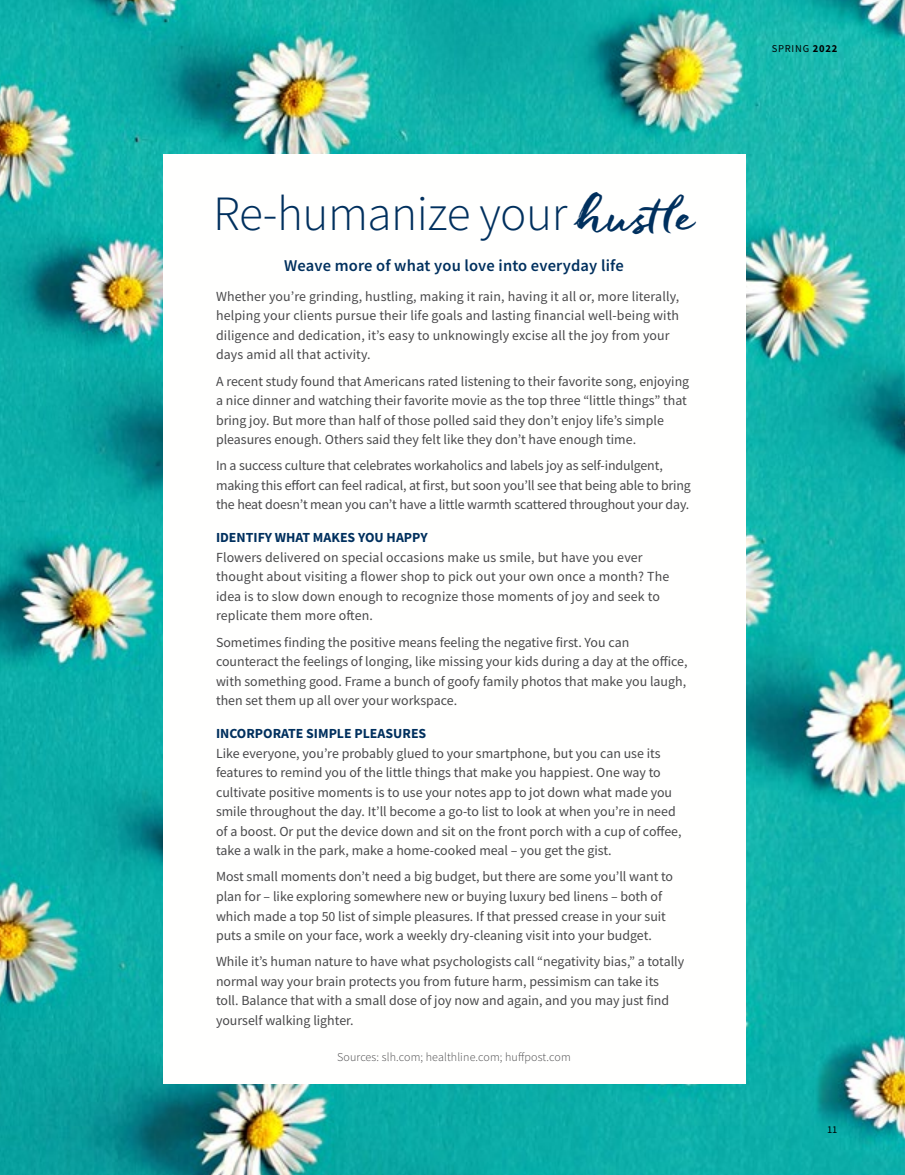
<style>
.page{position:relative;width:905px;height:1175px;background:#fff}
.page>*{position:absolute;margin:0;border:0;box-sizing:border-box;transform-origin:0 0}
.t1{font:300 49.2px "Source Sans Pro";letter-spacing:-.01em;color:#00305e}
.t2{font:600 16.5px "Source Sans Pro";letter-spacing:.01em;color:#00305e}
.t3{font:13.8px/19.5px "Source Sans Pro";color:#48484a}
.t4{font:700 13.8px "Source Sans Pro";color:#00305e}
.t5{font:300 12px "Source Sans Pro";letter-spacing:.01em;color:#48484a}
.t6{font:10.5px "Source Sans Pro";letter-spacing:.075em;color:#000}
.s1{font-family:"Freeland";font-weight:400}
.s2{font-weight:700;font-size:10.65px}
</style>
<div class="page">
<img style="left:0;top:0;width:904px;height:1174px">
<div style="left:162px;top:154px;width:583px;height:930px;background:#fffffe"></div>
<h1 class="t1" style="left:213px;top:183px;width:484px">Re-humanize your <span class="s1">hustle</span></h1>
<p class="t2" style="left:284px;top:254px;width:341px">Weave more of what you love into everyday life</p>
<p class="t3" style="left:216px;top:286px;width:465px">Whether you’re grinding, hustling, making it rain, having it all or, more literally, helping your clients pursue their life goals and lasting financial well-being with diligence and dedication, it’s easy to unknowingly excise all the joy from your days amid all that activity.</p>
<p class="t3" style="left:216px;top:371px;width:474px">A recent study found that Americans rated listening to their favorite song, enjoying a nice dinner and watching their favorite movie as the top three “little things” that bring joy. But more than half of those polled said they don’t enjoy life’s simple pleasures enough. Others said they felt like they don’t have enough time.</p>
<p class="t3" style="left:216px;top:456px;width:476px">In a success culture that celebrates workaholics and labels joy as self-indulgent, making this effort can feel radical, at first, but soon you’ll see that being able to bring the heat doesn’t mean you can’t have a little warmth scattered throughout your day.</p>
<p class="t4" style="left:216px;top:528px;width:213px">IDENTIFY WHAT MAKES YOU HAPPY</p>
<p class="t3" style="left:216px;top:547px;width:455px">Flowers delivered on special occasions make us smile, but have you ever thought about visiting a flower shop to pick out your own once a month? The idea is to slow down enough to recognize those moments of joy and seek to replicate them more often.</p>
<p class="t3" style="left:216px;top:632px;width:473px">Sometimes finding the positive means feeling the negative first. You can counteract the feelings of longing, like missing your kids during a day at the office, with something good. Frame a bunch of goofy family photos that make you laugh, then set them up all over your workspace.</p>
<p class="t4" style="left:216px;top:724px;width:212px">INCORPORATE SIMPLE PLEASURES</p>
<p class="t3" style="left:216px;top:743px;width:467px">Like everyone, you’re probably glued to your smartphone, but you can use its features to remind you of the little things that make you happiest. One way to cultivate positive moments is to use your notes app to jot down what made you smile throughout the day. It’ll become a go-to list to look at when you’re in need of a boost. Or put the device down and sit on the front porch with a cup of coffee, take a walk in the park, make a home-cooked meal – you get the gist.</p>
<p class="t3" style="left:216px;top:867px;width:458px">Most small moments don’t need a big budget, but there are some you’ll want to plan for – like exploring somewhere new or buying luxury bed linens – both of which made a top 50 list of simple pleasures. If that pressed crease in your suit puts a smile on your face, work a weekly dry-cleaning visit into your budget.</p>
<p class="t3" style="left:216px;top:951px;width:469px">While it’s human nature to have what psychologists call “negativity bias,” a totally normal way your brain protects you from future harm, pessimism can take its toll. Balance that with a small dose of joy now and again, and you may just find yourself walking lighter.</p>
<p class="t5" style="left:337px;top:1049px;width:235px">Sources: slh.com; healthline.com; huffpost.com</p>
<p class="t6" style="left:771px;top:41px;width:67px">SPRING <span class="s2">2022</span></p>
<p class="t6" style="left:827px;top:1123px;width:12px">11</p>
</div>
